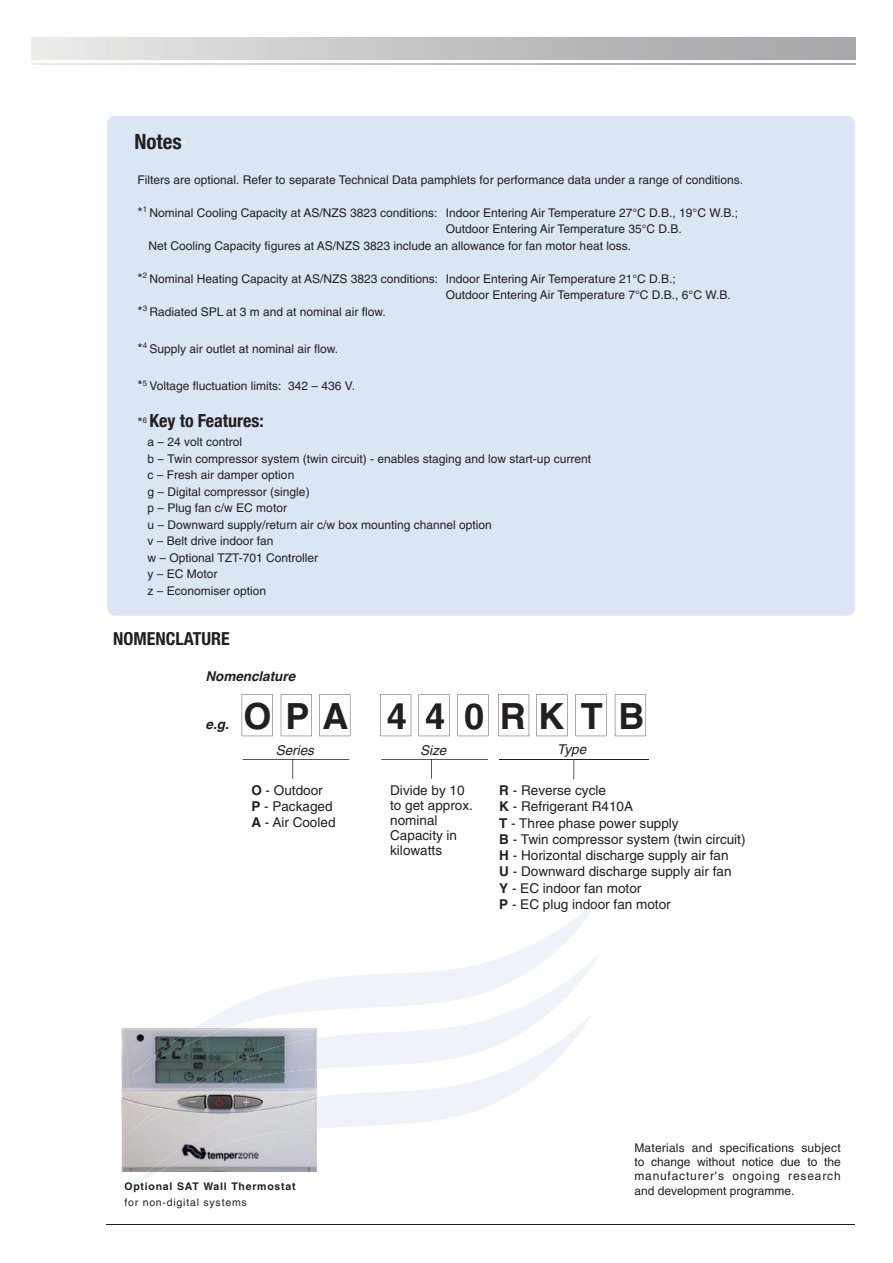
<style>
.page{position:relative;width:893px;height:1263px;background:#fff}
.page>*{position:absolute;margin:0;border:0;box-sizing:border-box;transform-origin:0 0}
.t1{font:700 36px "Helvetica";letter-spacing:.385em;color:#231f20}
.t2{font:700 condensed 21px "Helvetica Neue";color:#231f20}
.t3{font:700 condensed 18px "Helvetica Neue";color:#231f20}
.t4{font:700 condensed 18px "Helvetica Neue";color:#231f20}
.t5{font:13.5px/16.2px "Helvetica";color:#231f20}
.t6{font:italic 700 13.5px "Helvetica";color:#231f20}
.t7{font:italic 13.5px "Helvetica";color:#231f20}
.t8{font:12px/16.5px "Helvetica";color:#231f20}
.t9{font:700 10.5px "Helvetica";letter-spacing:.075em;color:#231f20}
.t10{font:10.5px "Helvetica";letter-spacing:.075em;color:#231f20}
.s1{font-family:"Helvetica";font-weight:400;font-stretch:normal;font-size:12px;color:#fff}
.s2{font-size:13.5px}
.s3{font-weight:700}
.s4{color:#2d2c30}
</style>
<div class="page">
<svg style="left:242px;top:694px;width:246px;height:42px"></svg>
<svg style="left:498px;top:694px;width:108px;height:42px"></svg>
<hr style="left:381px;top:759px;width:107px;height:1px;background:#231f20">
<svg style="left:431px;top:760px;width:1px;height:19px"></svg>
<hr style="left:242px;top:759px;width:107px;height:1px;background:#231f20">
<svg style="left:292px;top:760px;width:1px;height:19px"></svg>
<svg style="left:573px;top:760px;width:1px;height:19px"></svg>
<svg style="left:615px;top:694px;width:31px;height:42px"></svg>
<hr style="left:499px;top:759px;width:149px;height:1px;background:#231f20">
<div style="left:107px;top:116px;width:748px;height:500px;background:#dbe6f5;border-radius:9px"></div>
<svg style="left:124px;top:1069px;width:422px;height:122px"></svg>
<svg style="left:317px;top:1028px;width:266px;height:41px"></svg>
<svg style="left:195px;top:896px;width:407px;height:132px"></svg>
<svg style="left:584px;top:899px;width:16px;height:13px"></svg>
<img style="left:121px;top:1028px;width:196px;height:144px">
<img style="left:147px;top:1133px;width:170px;height:39px">
<img style="left:127px;top:1038px;width:190px;height:95px">
<img style="left:130px;top:1028px;width:97px;height:47px">
<hr style="left:106px;top:1225px;width:749px;height:1px;background:#231f20">
<div style="left:32px;top:37px;width:823px;height:23px;background:linear-gradient(to right,#e8e8e5,#a0a2a5)"></div>
<svg style="left:32px;top:63px;width:823px;height:2px;background:#c3c4c5"></svg>
<h2 class="t2" style="left:134px;top:129px;width:53px">Notes<span class="s1">"</span></h2>
<p class="t8" style="left:137px;top:172px;width:607px">Filters are optional. Refer to separate Technical Data pamphlets for performance data under a range of conditions.</p>
<p class="t8" style="left:137px;top:205px;width:602px"><span class="s2">*</span><sup>1</sup> Nominal Cooling Capacity at AS/NZS 3823 conditions: Indoor Entering Air Temperature 27°C D.B., 19°C W.B.;</p>
<p class="t8" style="left:445px;top:222px;width:238px">Outdoor Entering Air Temperature 35°C D.B.</p>
<p class="t8" style="left:148px;top:238px;width:484px">Net Cooling Capacity figures at AS/NZS 3823 include an allowance for fan motor heat loss.</p>
<p class="t8" style="left:137px;top:271px;width:540px"><span class="s2">*</span><sup>2</sup> Nominal Heating Capacity at AS/NZS 3823 conditions: Indoor Entering Air Temperature 21°C D.B.;</p>
<p class="t8" style="left:445px;top:288px;width:286px">Outdoor Entering Air Temperature 7°C D.B., 6°C W.B.</p>
<p class="t8" style="left:137px;top:304px;width:250px"><span class="s2">*</span><sup>3</sup> Radiated SPL at 3 m and at nominal air flow.</p>
<p class="t8" style="left:137px;top:342px;width:202px"><span class="s2">*</span><sup>4</sup> Supply air outlet at nominal air flow.</p>
<p class="t8" style="left:137px;top:379px;width:219px"><span class="s2">*</span><sup>5</sup> Voltage fluctuation limits: 342 – 436 V.</p>
<p class="t5" style="left:137px;top:416px;width:11px">*<sup>6</sup></p>
<h3 class="t3" style="left:149px;top:410px;width:116px">Key to Features:</h3>
<p class="t8" style="left:147px;top:435px;width:445px">a – 24 volt control<br>b – Twin compressor system (twin circuit) - enables staging and low start-up current c – Fresh air damper option<br>g – Digital compressor (single)<br>p – Plug fan c/w EC motor<br>u – Downward supply/return air c/w box mounting channel option<br>v – Belt drive indoor fan<br>w – Optional TZT-701 Controller<br>y – EC Motor<br>z – Economiser option</p>
<h3 class="t4" style="left:113px;top:633px;width:118px">NOMENCLATURE</h3>
<p class="t6" style="left:205px;top:671px;width:91px">Nomenclature</p>
<p class="t6" style="left:205px;top:719px;width:25px">e.g.</p>
<h1 class="t1" style="left:243px;top:703px;width:322px">OPA 44 0RK</h1>
<h1 class="t1" style="left:580px;top:703px;width:65px">T B</h1>
<p class="t7" style="left:276px;top:745px;width:40px">Series</p>
<p class="t7" style="left:420px;top:745px;width:28px">Size</p>
<p class="t7" style="left:557px;top:744px;width:31px">Type</p>
<p class="t5" style="left:251px;top:783px;width:86px"><span class="s3">O</span> - Outdoor<br><span class="s3">P</span> - Packaged<br><span class="s3">A</span> - Air Cooled</p>
<p class="t5" style="left:390px;top:784px;width:84px;line-height:14.9px">Divide by 10 to get approx. nominal<br>Capacity in kilowatts</p>
<p class="t5" style="left:499px;top:784px;width:248px"><span class="s3">R</span> - Reverse cycle<br><span class="s3">K</span> - Refrigerant R410A<br><span class="s3">T</span> - Three phase power supply<br><span class="s3">B</span> - Twin compressor system (twin circuit)<br><span class="s3">H</span> - Horizontal discharge supply air fan<br><span class="s3">U</span> - Downward discharge supply air fan<br><span class="s3">Y</span> - EC indoor fan motor<br><span class="s3">P</span> - EC plug in<span class="s4">doo</span>r fan motor</p>
<p class="t9" style="left:124px;top:1182px;width:173px">Optional SAT Wall Thermostat</p>
<p class="t10" style="left:124px;top:1198px;width:124px">for non-digital systems</p>
<p class="t8" style="left:634px;top:1141px;width:208px;line-height:14.4px;text-align:justify">Materials and specifications subject to change without notice due to the manufacturer's ongoing research and development programme.</p>
</div>
